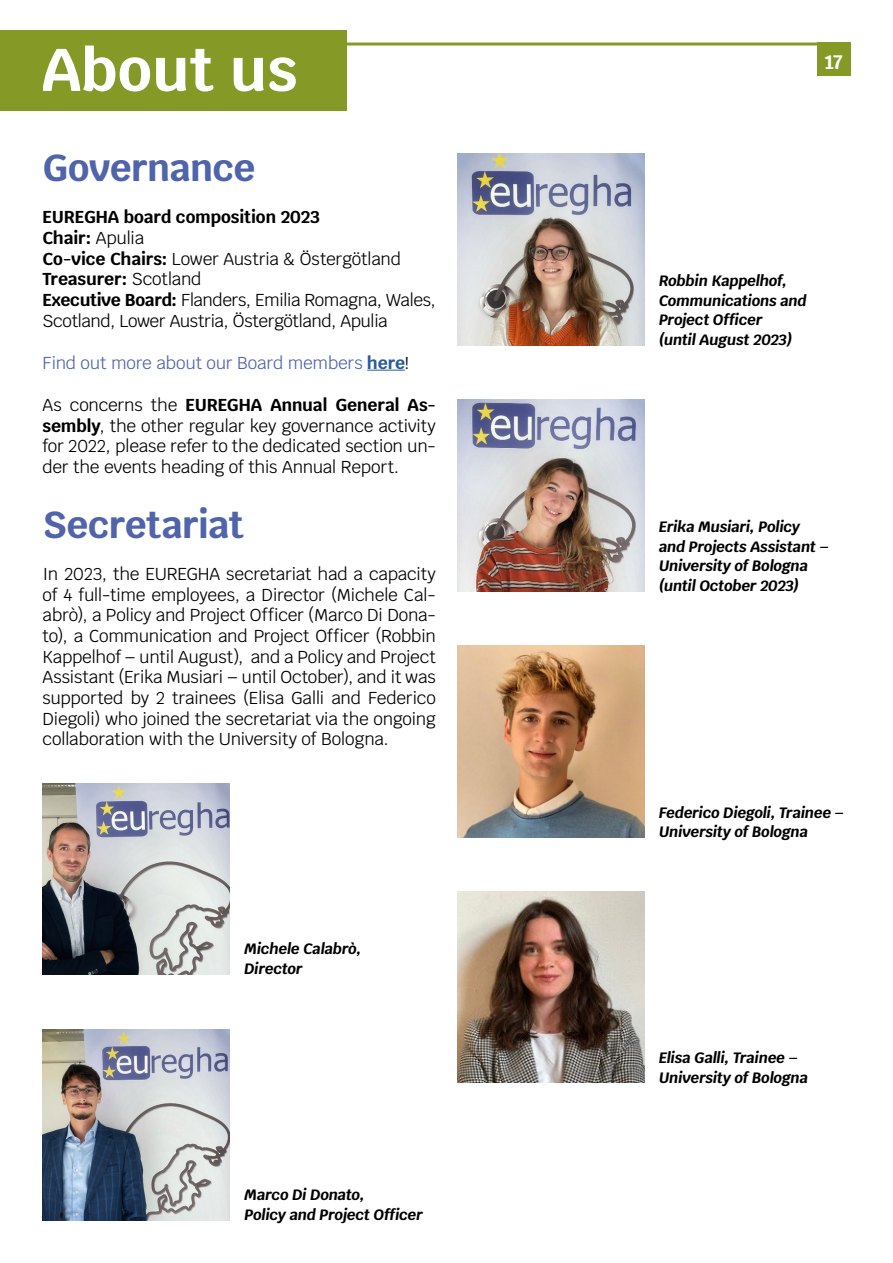
<style>
.page{position:relative;width:893px;height:1263px;background:#fff}
.page>*{position:absolute;margin:0;border:0;box-sizing:border-box;transform-origin:0 0}
.t1{font:700 60px "Krub";color:#fff}
.t2{font:700 37.5px "Krub";letter-spacing:-.015em;color:#5064ab}
.t3{font:700 19.5px "Krub";color:#fff}
.t4{font:17.25px/20.7px "Krub";letter-spacing:-.02em;color:#000;text-align:justify}
.t5{font:17.25px "Krub";letter-spacing:-.015em;color:#5064ab}
.t6{font:italic 700 15px/19.5px "Krub";letter-spacing:-.015em;color:#000}
.s1{font-weight:700}
.s2{font-weight:700;color:#275b9b}
.s3{color:#000}
</style>
<div class="page">
<hr style="left:367px;top:370px;width:38px;height:1px;background:#275b9b">
<img style="left:457px;top:646px;width:187px;height:191px">
<div style="left:4px;top:30px;width:343px;height:81px;background:#849926"></div>
<div style="left:0;top:30px;width:43px;height:81px;background:#849926"></div>
<hr style="left:0;top:43px;width:850px;height:3px;background:#849926">
<div style="left:817px;top:43px;width:33px;height:33px;background:#849926"></div>
<img style="left:43px;top:1029px;width:187px;height:191px">
<img style="left:43px;top:783px;width:187px;height:192px">
<img style="left:457px;top:154px;width:187px;height:191px">
<img style="left:457px;top:399px;width:187px;height:193px">
<img style="left:457px;top:891px;width:187px;height:192px">
<h1 class="t1" style="left:42px;top:35px;width:257px">About us</h1>
<p class="t3" style="left:825px;top:51px;width:19px">17</p>
<h2 class="t2" style="left:43px;top:147px;width:214px">Governance</h2>
<p class="t4" style="left:43px;top:207px;width:395px;text-align:left"><span class="s1">EUREGHA board composition 2023<br>Chair:</span> Apulia<br><span class="s1">Co-vice Chairs:</span> Lower Austria &amp; Östergötland <span class="s1">Treasurer:</span> Scotland<br><span class="s1">Executive Board:</span> Flanders, Emilia Romagna, Wales, Scotland, Lower Austria, Östergötland, Apulia</p>
<p class="t5" style="left:43px;top:348px;width:368px">Find out more about our Board members <span class="s2">here</span><span class="s3">!</span></p>
<p class="t4" style="left:43px;top:394px;width:395px">As concerns the <span class="s1">EUREGHA Annual General As&shy;sembly</span>, the other regular key governance activity for 2022, please refer to the dedicated section un&shy;der the events heading of this Annual Report.</p>
<h2 class="t2" style="left:43px;top:503px;width:203px">Secretariat</h2>
<p class="t4" style="left:43px;top:563px;width:395px">In 2023, the EUREGHA secretariat had a capacity of 4 full-time employees, a Director (Michele Cal&shy;abrò), a Policy and Project Officer (Marco Di Dona&shy;to), a Communication and Project Officer (Robbin Kappelhof – until August), and a Policy and Project Assistant (Erika Musiari – until October), and it was supported by 2 trainees (Elisa Galli and Federico Diegoli) who joined the secretariat via the ongoing collaboration with the University of Bologna.</p>
<p class="t6" style="left:244px;top:939px;width:118px">Michele Calabrò,<br>Director</p>
<p class="t6" style="left:244px;top:1185px;width:180px">Marco Di Donato,<br>Policy and Project Officer</p>
<p class="t6" style="left:659px;top:271px;width:149px">Robbin Kappelhof,<br>Communications and<br>Project Officer<br>(until August 2023)</p>
<p class="t6" style="left:659px;top:517px;width:172px">Erika Musiari, Policy and Projects Assistant –<br>University of Bologna (until October 2023)</p>
<p class="t6" style="left:659px;top:803px;width:187px">Federico Diegoli, Trainee –<br>University of Bologna</p>
<p class="t6" style="left:659px;top:1048px;width:151px">Elisa Galli, Trainee –<br>University of Bologna</p>
</div>
